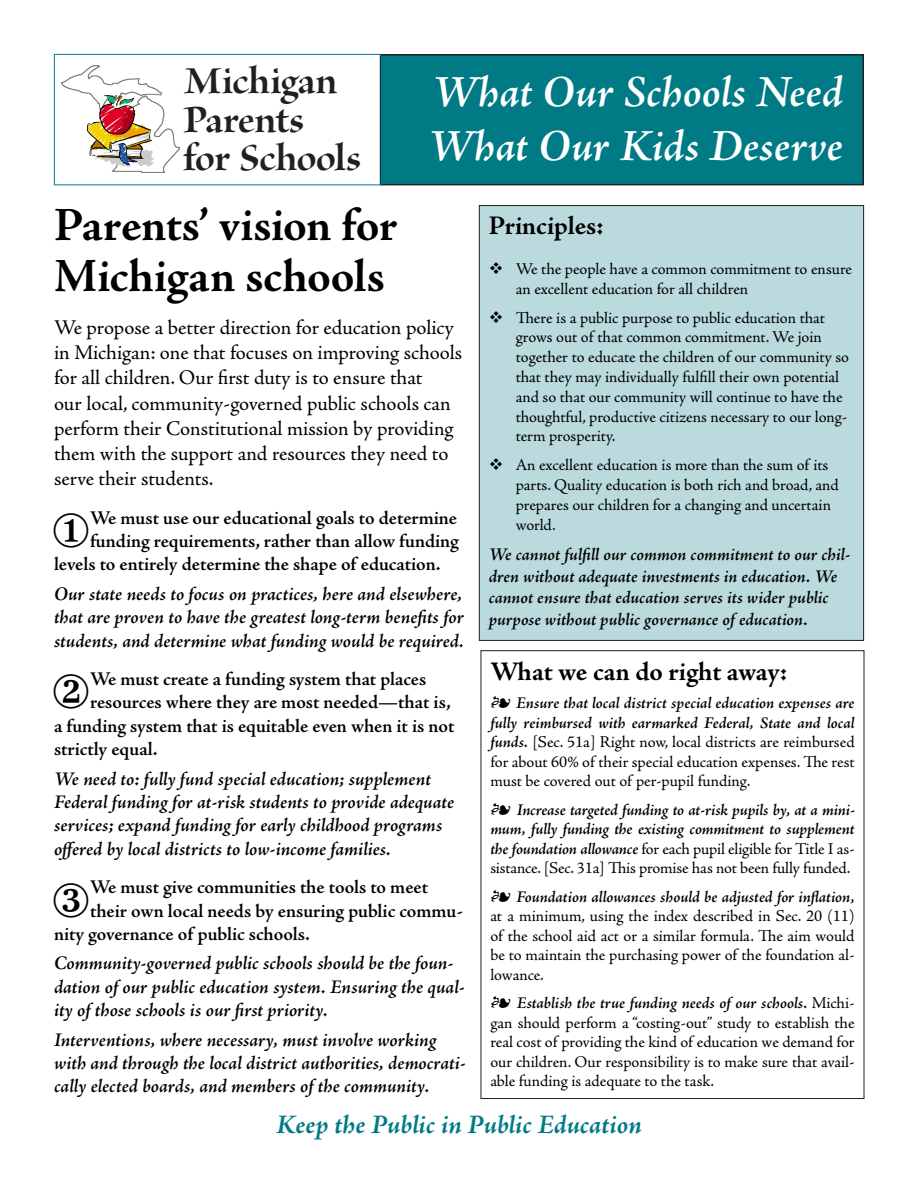
<style>
.page{position:relative;width:918px;height:1188px;background:#fff}
.page>*{position:absolute;margin:0;border:0;box-sizing:border-box;transform-origin:0 0}
.Body_1{font:700 48px/51px "Adobe Jenson Pro";letter-spacing:-.005em;color:#000}
.t1{font:italic 600 45px "Adobe Jenson Pro";color:#fff}
.t2{font:42.45px/38.4px "Brioso Pro Bold Disp";letter-spacing:-.01em;color:#231f20}
.Body_1-2{font:700 27px "Adobe Jenson Pro";letter-spacing:-.005em;color:#000}
.Body_1-3{font:italic 700 27px "Adobe Jenson Pro";letter-spacing:-.005em;color:#007b85}
.Body_1-4{font:21px/25.2px "Adobe Jenson Pro";letter-spacing:-.005em;color:#000}
.Body_1-5{font:italic 600 19.5px/23.4px "Adobe Jenson Pro";letter-spacing:-.005em;color:#000}
.Body_1-6{font:600 19.5px "Adobe Jenson Pro";letter-spacing:-.005em;color:#000}
.Body_1-7{font:italic 600 18px/21.6px "Adobe Jenson Pro";letter-spacing:-.005em;color:#000}
.Body_1-8{font:16.5px/19.5px "Adobe Jenson Pro";letter-spacing:-.005em;color:#000}
.Body_1-9{font:italic 600 16.5px/19.5px "Adobe Jenson Pro";letter-spacing:-.01em;color:#000;text-align:justify}
.s1{font-weight:600;font-style:italic;font-size:19.5px}
.s2{font-weight:600;font-style:italic}
.s3{font-size:19.5px}
.s4{font-weight:400;font-style:normal}
</style>
<div class="page">
<div style="left:381px;top:55px;width:482px;height:130px;background:#007b85"></div>
<div style="left:380px;top:54px;width:484px;height:131px;border:2px solid #231f20"></div>
<img style="left:61px;top:65px;width:119px;height:107px">
<div style="left:54px;top:54px;width:328px;height:131px;border:1px solid #007b85"></div>
<div style="left:479px;top:206px;width:385px;height:434px;background:#badade"></div>
<p class="t2" style="left:183px;top:64px;width:179px">Michigan<br>Parents for Schools</p>
<p class="Body_1" style="left:54px;top:200px;width:345px">Parents’ vision for<br>Michigan schools</p>
<p class="Body_1-4" style="left:54px;top:315px;width:410px">We propose a better direction for education policy in Michigan: one that focuses on improving schools for all children. Our first duty is to ensure that<br>our local, community-governed public schools can perform their Constitutional mission by providing them with the support and resources they need to serve their students.</p>
<p class="Body_1-6" style="left:90px;top:506px;width:369px">We must use our educational goals to determine</p>
<p class="Body_1-6" style="left:90px;top:530px;width:370px">funding requirements, rather than allow funding</p>
<p class="Body_1-6" style="left:54px;top:553px;width:388px">levels to entirely determine the shape of education.</p>
<p class="Body_1-5" style="left:54px;top:583px;width:411px;text-align:justify">Our state needs to focus on practices, here and elsewhere, that are proven to have the greatest long-term benefits for students, and determine what funding would be required.</p>
<p class="Body_1-6" style="left:90px;top:668px;width:338px">We must create a funding system that places</p>
<p class="Body_1-6" style="left:90px;top:691px;width:362px">resources where they are most needed—that is,</p>
<p class="Body_1-6" style="left:54px;top:715px;width:402px">a funding system that is equitable even when it is not</p>
<p class="Body_1-6" style="left:54px;top:738px;width:105px">strictly equal.</p>
<p class="Body_1-5" style="left:54px;top:768px;width:402px">We need to: fully fund special education; supplement Federal funding for at-risk students to provide adequate services; expand funding for early childhood programs offered by local districts to low-income families.</p>
<p class="Body_1-6" style="left:90px;top:876px;width:339px">We must give communities the tools to meet</p>
<p class="Body_1-6" style="left:90px;top:899px;width:374px">their own local needs by ensuring public commu-</p>
<p class="Body_1-6" style="left:54px;top:923px;width:257px">nity governance of public schools.</p>
<p class="Body_1-5" style="left:54px;top:953px;width:412px">Community-governed public schools should be the foun&shy;dation of our public education system. Ensuring the qual&shy;ity of those schools is our first priority.</p>
<p class="Body_1-5" style="left:54px;top:1029px;width:413px">Interventions, where necessary, must involve working with and through the local district authorities, democrati&shy;cally elected boards, and members of the community.</p>
<p class="t1" style="left:432px;top:67px;width:412px">What Our Schools Need</p>
<p class="t1" style="left:428px;top:121px;width:416px">What Our Kids Deserve</p>
<p class="Body_1-2" style="left:489px;top:211px;width:116px">Principles:</p>
<p class="Body_1-8" style="left:516px;top:259px;width:338px;text-indent:-27px">❖ We the people have a common commitment to ensure an excellent education for all children</p>
<p class="Body_1-8" style="left:516px;top:308px;width:335px;text-indent:-27px">❖ There is a public purpose to public education that grows out of that common commitment. We join together to educate the children of our community so that they may individually fulfill their own potential and so that our community will continue to have the thoughtful, productive citizens necessary to our long&shy;term prosperity.</p>
<p class="Body_1-8" style="left:516px;top:455px;width:325px;text-indent:-27px">❖ An excellent education is more than the sum of its parts. Quality education is both rich and broad, and prepares our children for a changing and uncertain world.</p>
<p class="Body_1-7" style="left:489px;top:545px;width:363px">We cannot fulfill our common commitment to our chil&shy;dren without adequate investments in education. We cannot ensure that education serves its wider public purpose without public governance of education.</p>
<p class="Body_1-2" style="left:490px;top:656px;width:298px">What we can do right away:</p>
<p class="Body_1-8" style="left:490px;top:693px;width:366px;text-align:justify"><span class="s1">4</span> <span class="s2">Ensure that local district special education expenses are fully reimbursed with earmarked Federal, State and local funds.</span> [Sec. 51a] Right now, local districts are reimbursed for about 60% of their special education expenses. The rest must be covered out of per-pupil funding.</p>
<p class="Body_1-9" style="left:490px;top:801px;width:366px"><span class="s3">4</span> Increase targeted funding to at-risk pupils by, at a mini&shy;mum, fully funding the existing commitment to supplement the foundation allowance <span class="s4">for each pupil eligible for Title I as&shy;sistance. [Sec. 31a] This promise has not been fully funded.</span></p>
<p class="Body_1-8" style="left:490px;top:887px;width:366px;text-align:justify"><span class="s1">4</span> <span class="s2">Foundation allowances should be adjusted for inflation, </span>at a minimum, using the index described in Sec. 20 (11) of the school aid act or a similar formula. The aim would be to maintain the purchasing power of the foundation al&shy;lowance.</p>
<p class="Body_1-8" style="left:490px;top:993px;width:366px;text-align:justify"><span class="s1">4</span> <span class="s2">Establish the true funding needs of our schools.</span> Michi&shy;gan should perform a “costing-out” study to establish the real cost of providing the kind of education we demand for our children. Our responsibility is to make sure that avail&shy;able funding is adequate to the task.</p>
<p class="Body_1-3" style="left:276px;top:1110px;width:367px">Keep the Public in Public Education</p>
</div>
